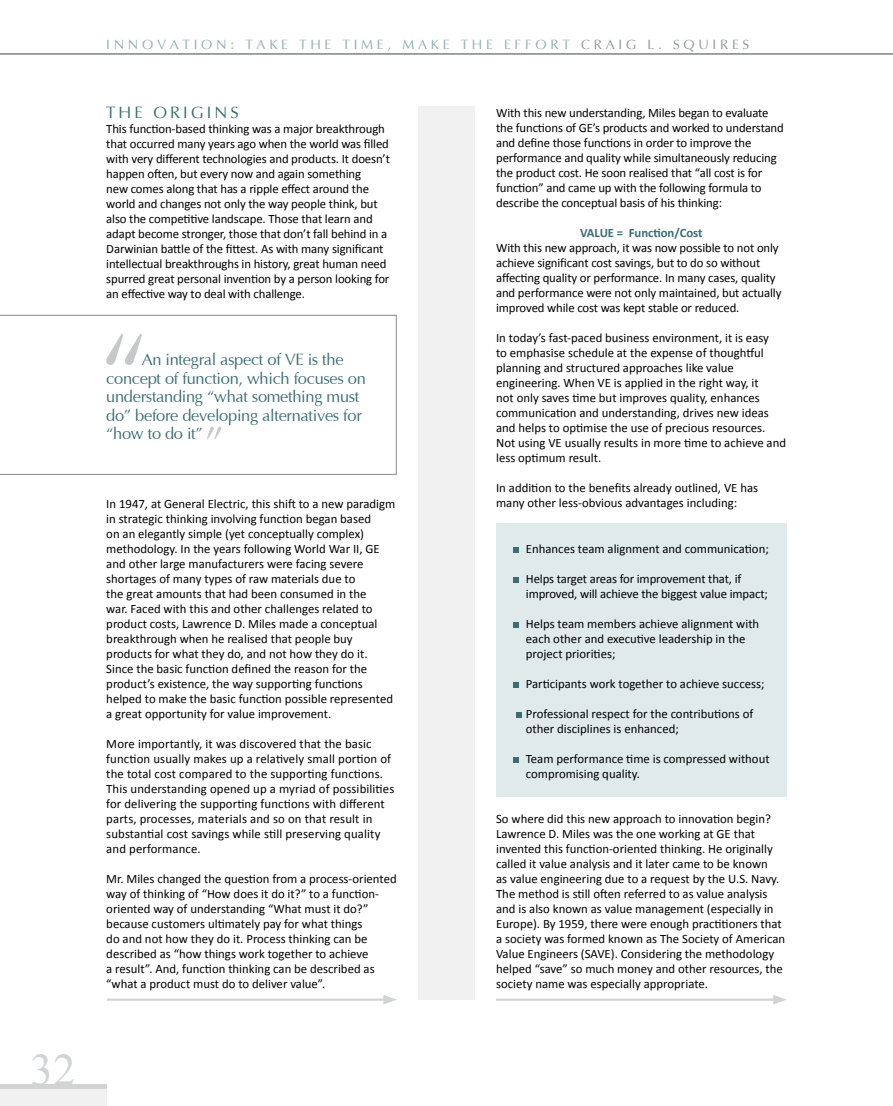
<style>
.page{position:relative;width:893px;height:1106px;background:#fff}
.page>*{position:absolute;margin:0;border:0;box-sizing:border-box;transform-origin:0 0}
.t1{font:45px "Times New Roman";color:#d1d3d4}
.t2{font:16.5px/18.6px "Opulent";letter-spacing:-.02em;color:#3c6d77}
.t3{font:13.5px "Opulent";color:#8fadb4}
.t4{font:13.5px "Opulent";color:#939598}
.t5{font:12.75px/15px "Calibri";color:#000}
.t6{font:700 12.75px "Calibri";letter-spacing:-.005em;color:#3c6d77}
</style>
<div class="page">
<div style="left:496px;top:523px;width:291px;height:274px;background:#e1eaeb"></div>
<div style="left:0;top:1086px;width:106px;height:20px;background:#f1f1f2"></div>
<hr style="left:0;top:1084px;width:106px;height:4px;background:#d1d3d4">
<hr style="left:107px;top:998px;width:281px;height:2px;background:#d1d3d4">
<svg style="left:383px;top:995px;width:14px;height:9px"></svg>
<hr style="left:496px;top:998px;width:281px;height:2px;background:#d1d3d4">
<svg style="left:773px;top:995px;width:13px;height:9px"></svg>
<hr style="left:0;top:53px;width:893px;height:2px;background:#808285">
<svg style="left:513px;top:547px;width:6px;height:6px"></svg>
<svg style="left:513px;top:577px;width:6px;height:6px"></svg>
<svg style="left:513px;top:622px;width:6px;height:6px"></svg>
<svg style="left:513px;top:682px;width:6px;height:6px"></svg>
<svg style="left:516px;top:712px;width:6px;height:6px"></svg>
<svg style="left:513px;top:757px;width:6px;height:6px"></svg>
<div style="left:418px;top:106px;width:57px;height:893px;background:#f1f1f2"></div>
<svg style="left:0;top:315px;width:397px;height:160px"></svg>
<svg style="left:106px;top:334px;width:36px;height:31px"></svg>
<svg style="left:207px;top:427px;width:14px;height:12px"></svg>
<h1 class="t1" style="left:31px;top:1039px;width:46px">32</h1>
<p class="t3" style="left:106px;top:36px;width:22px">I nnov</p>
<p class="t3" style="left:170px;top:36px;width:25px">a tion</p>
<p class="t3" style="left:230px;top:36px;width:49px">: t ake</p>
<p class="t3" style="left:299px;top:36px;width:12px">the</p>
<p class="t3" style="left:343px;top:36px;width:12px">time</p>
<p class="t3" style="left:387px;top:36px;width:53px">, make</p>
<p class="t3" style="left:461px;top:36px;width:12px">the</p>
<p class="t3" style="left:504px;top:36px;width:12px">effort</p>
<p class="t4" style="left:581px;top:36px;width:47px">Cr aig</p>
<p class="t4" style="left:648px;top:36px;width:48px">L. Squires</p>
<p class="t2" style="left:106px;top:103px;width:25px">The</p>
<p class="t2" style="left:153px;top:103px;width:13px">origins</p>
<p class="t5" style="left:106px;top:120px;width:285px">This function-based thinking was a major breakthrough that occurred many years ago when the world was filled with very different technologies and products. It doesn’t happen often, but every now and again something<br>new comes along that has a ripple effect around the world and changes not only the way people think, but also the competitive landscape. Those that learn and adapt become stronger, those that don’t fall behind in a Darwinian battle of the fittest. As with many significant intellectual breakthroughs in history, great human need spurred great personal invention by a person looking for an effective way to deal with challenge.</p>
<p class="t2" style="left:106px;top:350px;width:261px;text-indent:35px">An integral aspect of VE is the concept of function, which focuses on understanding “what something must do” before developing alternatives for “how to do it”</p>
<p class="t5" style="left:106px;top:495px;width:291px">In 1947, at General Electric, this shift to a new paradigm in strategic thinking involving function began based<br>on an elegantly simple (yet conceptually complex) methodology. In the years following World War II, GE and other large manufacturers were facing severe shortages of many types of raw materials due to<br>the great amounts that had been consumed in the<br>war. Faced with this and other challenges related to product costs, Lawrence D. Miles made a conceptual breakthrough when he realised that people buy products for what they do, and not how they do it.<br>Since the basic function defined the reason for the product’s existence, the way supporting functions helped to make the basic function possible represented a great opportunity for value improvement.</p>
<p class="t5" style="left:106px;top:735px;width:290px">More importantly, it was discovered that the basic function usually makes up a relatively small portion of the total cost compared to the supporting functions.<br>This understanding opened up a myriad of possibilities for delivering the supporting functions with different parts, processes, materials and so on that result in substantial cost savings while still preserving quality and performance.</p>
<p class="t5" style="left:106px;top:870px;width:292px">Mr. Miles changed the question from a process-oriented way of thinking of “How does it do it?” to a function&shy;oriented way of understanding “What must it do?” because customers ultimately pay for what things<br>do and not how they do it. Process thinking can be described as “how things work together to achieve<br>a result”. And, function thinking can be described as “what a product must do to deliver value”.</p>
<p class="t5" style="left:496px;top:105px;width:289px">With this new understanding, Miles began to evaluate the functions of GE’s products and worked to understand and define those functions in order to improve the performance and quality while simultaneously reducing the product cost. He soon realised that “all cost is for function” and came up with the following formula to describe the conceptual basis of his thinking:</p>
<p class="t6" style="left:580px;top:225px;width:124px">VALUE = Function/Cost</p>
<p class="t5" style="left:496px;top:240px;width:287px">With this new approach, it was now possible to not only achieve significant cost savings, but to do so without affecting quality or performance. In many cases, quality and performance were not only maintained, but actually improved while cost was kept stable or reduced.</p>
<p class="t5" style="left:496px;top:330px;width:291px">In today’s fast-paced business environment, it is easy<br>to emphasise schedule at the expense of thoughtful planning and structured approaches like value engineering. When VE is applied in the right way, it<br>not only saves time but improves quality, enhances communication and understanding, drives new ideas and helps to optimise the use of precious resources.<br>Not using VE usually results in more time to achieve and less optimum result.</p>
<p class="t5" style="left:496px;top:480px;width:263px">In addition to the benefits already outlined, VE has many other less-obvious advantages including:</p>
<p class="t5" style="left:526px;top:540px;width:244px">Enhances team alignment and communication;</p>
<p class="t5" style="left:526px;top:570px;width:244px">Helps target areas for improvement that, if improved, will achieve the biggest value impact;</p>
<p class="t5" style="left:526px;top:615px;width:235px">Helps team members achieve alignment with each other and executive leadership in the project priorities;</p>
<p class="t5" style="left:526px;top:675px;width:240px">Participants work together to achieve success;</p>
<p class="t5" style="left:526px;top:705px;width:229px">Professional respect for the contributions of other disciplines is enhanced;</p>
<p class="t5" style="left:526px;top:750px;width:245px">Team performance time is compressed without compromising quality.</p>
<p class="t5" style="left:496px;top:810px;width:290px">So where did this new approach to innovation begin?<br>Lawrence D. Miles was the one working at GE that invented this function-oriented thinking. He originally called it value analysis and it later came to be known<br>as value engineering due to a request by the U.S. Navy.<br>The method is still often referred to as value analysis and is also known as value management (especially in Europe). By 1959, there were enough practitioners that a society was formed known as The Society of American Value Engineers (SAVE). Considering the methodology helped “save” so much money and other resources, the society name was especially appropriate.</p>
</div>
